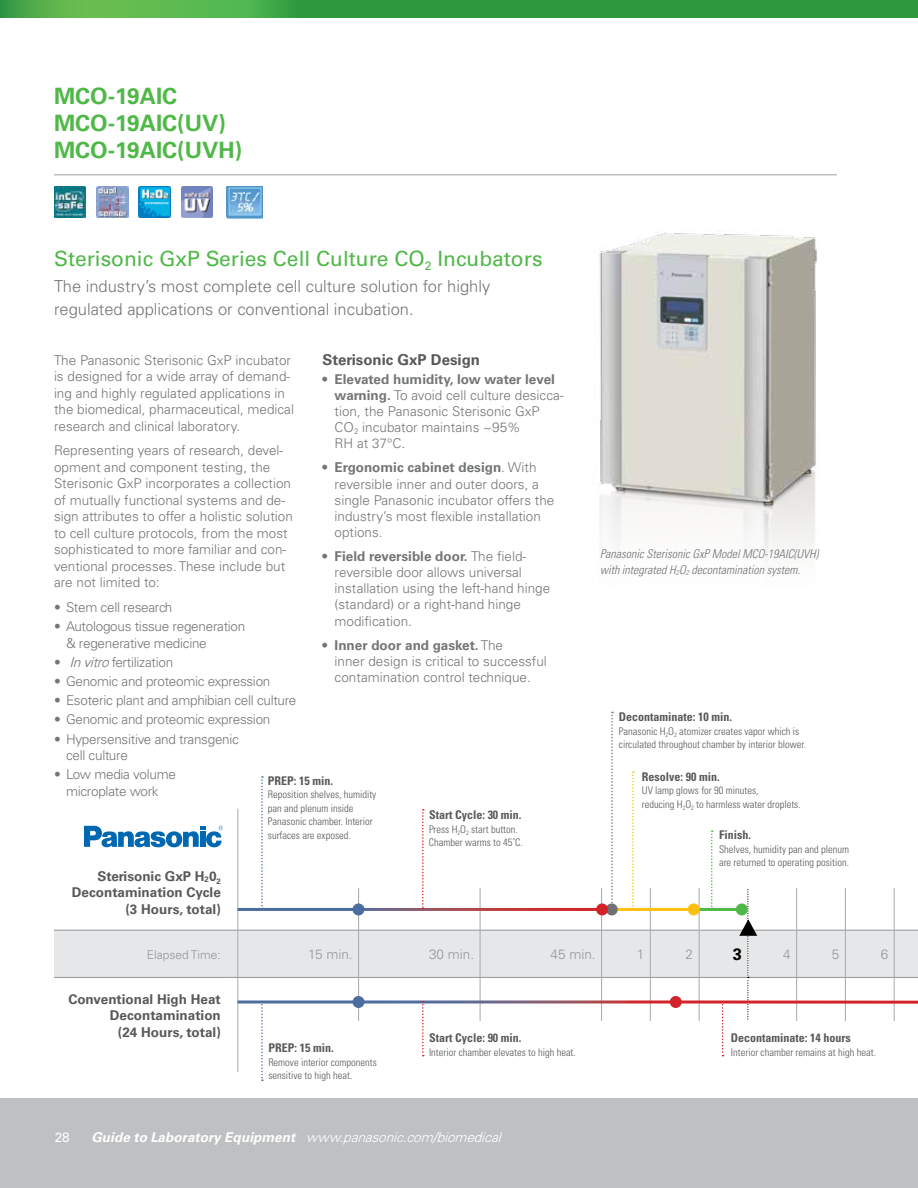
<style>
.page{position:relative;width:918px;height:1188px;background:#fff}
.page>*{position:absolute;margin:0;border:0;box-sizing:border-box;transform-origin:0 0}
.t1{font:700 22.5px/27px "Univers LT Std";color:#50b848}
.t2{font:21px "Univers LT Std";color:#50b848}
.t3{font:300 16.5px/22.5px "Univers";color:#737577}
.t4{font:700 16.5px "Univers LT Std";color:#000}
.t5{font:700 15px "Univers LT Std";color:#58595b}
.t6{font:300 13.5px/16.5px "Univers";color:#737577}
.t7{font:300 13.5px/16.5px "Univers";letter-spacing:-.02em;color:#737577}
.t8{font:700 13.5px "Univers LT Std";color:#737577}
.t9{font:700 13.5px/16.5px "Univers LT Std";color:#58595b;text-align:right}
.t10{font:italic 300 13.5px "Univers";color:#fff}
.t11{font:300 13.5px "Univers";color:#939598}
.t12{font:13.5px "Univers LT Std";color:#fff}
.t13{font:700 condensed 12px "Univers LT Std";color:#58595b}
.t14{font:italic 300 condensed 12px/16.5px "Univers LT Std";color:#717073}
.t15{font:300 12px "Univers";color:#939598}
.t16{font:300 condensed 10.5px/13.5px "Univers";color:#58595b}
.s1{font-family:"Univers LT Std";font-weight:700}
.s2{font-family:"Univers";font-weight:300}
.s3{font-style:italic}
</style>
<div class="page">
<div style="left:0;top:1098px;width:918px;height:90px;background:#bec0c2"></div>
<svg style="left:0;top:0;width:918px;height:17px;background:#3aa143"></svg>
<hr style="left:54px;top:174px;width:783px;height:2px;background:#bec0c2">
<img style="left:181px;top:186px;width:32px;height:32px">
<img style="left:54px;top:186px;width:32px;height:32px">
<img style="left:96px;top:186px;width:32px;height:32px">
<img style="left:139px;top:186px;width:32px;height:32px">
<img style="left:226px;top:186px;width:37px;height:33px">
<img style="left:598px;top:232px;width:219px;height:480px">
<svg style="left:54px;top:712px;width:864px;height:369px"></svg>
<h1 class="t1" style="left:54px;top:83px;width:190px">MCO-19AIC<br>MCO-19AIC(UV)<br>MCO-19AIC(UVH)</h1>
<h2 class="t2" style="left:54px;top:246px;width:490px">Sterisonic GxP Series Cell Culture CO<sub>2</sub> Incubators</h2>
<p class="t3" style="left:54px;top:275px;width:438px">The industry’s most complete cell culture solution for highly regulated applications or conventional incubation.</p>
<p class="t5" style="left:323px;top:351px;width:159px">Sterisonic GxP Design</p>
<p class="t8" style="left:323px;top:371px;width:234px">• Elevated humidity, low water level</p>
<p class="t6" style="left:335px;top:387px;width:230px"><span class="s1">warning.</span> To avoid cell culture desicca&shy;tion, the Panasonic Sterisonic GxP<br>CO<sub>2</sub> incubator maintains ~95%<br>RH at 37°C.</p>
<p class="t8" style="left:323px;top:460px;width:215px">• Ergonomic cabinet design<span class="s2">. With</span></p>
<p class="t6" style="left:335px;top:476px;width:221px;line-height:16px">reversible inner and outer doors, a single Panasonic incubator offers the industry’s most flexible installation options.</p>
<p class="t8" style="left:323px;top:548px;width:205px">• Field reversible door. <span class="s2">The field-</span></p>
<p class="t6" style="left:335px;top:564px;width:217px;line-height:16px">reversible door allows universal installation using the left-hand hinge (standard) or a right-hand hinge modification.</p>
<p class="t8" style="left:323px;top:637px;width:182px">• Inner door and gasket. <span class="s2">The</span></p>
<p class="t6" style="left:335px;top:653px;width:214px;line-height:16px">inner design is critical to successful contamination control technique.</p>
<p class="t6" style="left:54px;top:352px;width:242px">The Panasonic Sterisonic GxP incubator is designed for a wide array of demand&shy;ing and highly regulated applications in the biomedical, pharmaceutical, medical research and clinical laboratory.</p>
<p class="t6" style="left:54px;top:442px;width:240px">Representing years of research, devel&shy;opment and component testing, the Sterisonic GxP incorporates a collection of mutually functional systems and de&shy;sign attributes to offer a holistic solution to cell culture protocols, from the most sophisticated to more familiar and con&shy;ventional processes. These include but are not limited to:</p>
<p class="t7" style="left:54px;top:599px;width:120px">• Stem cell research</p>
<p class="t7" style="left:66px;top:618px;width:181px;text-indent:-12px">• Autologous tissue regeneration &amp; regenerative medicine</p>
<p class="t7" style="left:54px;top:654px;width:121px">• <span class="s3">In vitro</span> fertilization</p>
<p class="t7" style="left:54px;top:673px;width:218px">• Genomic and proteomic expression</p>
<p class="t7" style="left:54px;top:692px;width:244px">• Esoteric plant and amphibian cell culture</p>
<p class="t7" style="left:54px;top:711px;width:218px">• Genomic and proteomic expression</p>
<p class="t7" style="left:66px;top:731px;width:174px;text-indent:-12px">• Hypersensitive and transgenic cell culture</p>
<p class="t7" style="left:54px;top:766px;width:123px;text-align:center">• Low media volume microplate work</p>
<p class="t13" style="left:268px;top:773px;width:67px">PREP: 15 min.</p>
<p class="t16" style="left:268px;top:788px;width:110px">Reposition shelves, humidity pan and plenum inside<br>Panasonic chamber. Interior surfaces are exposed.</p>
<p class="t13" style="left:429px;top:808px;width:94px">Start Cycle: 30 min.</p>
<p class="t16" style="left:429px;top:822px;width:95px">Press H<sub>2</sub>O<sub>2</sub> start button.<br>Chamber warms to 45˚C.</p>
<p class="t14" style="left:600px;top:545px;width:220px">Panasonic Sterisonic GxP Model MCO-19AIC(UVH) with integrated H<sub>2</sub>O<sub>2</sub> decontamination system.</p>
<p class="t13" style="left:619px;top:710px;width:115px">Decontaminate: 10 min.</p>
<p class="t16" style="left:619px;top:724px;width:188px">Panasonic H<sub>2</sub>O<sub>2</sub> atomizer creates vapor which is circulated throughout chamber by interior blower.</p>
<p class="t13" style="left:642px;top:769px;width:79px">Resolve: 90 min.</p>
<p class="t16" style="left:642px;top:784px;width:160px">UV lamp glows for 90 minutes,<br>reducing H<sub>2</sub>O<sub>2</sub> to harmless water droplets.</p>
<p class="t13" style="left:719px;top:828px;width:33px">Finish.</p>
<p class="t16" style="left:719px;top:842px;width:132px">Shelves, humidity pan and plenum are returned to operating position.</p>
<p class="t9" style="left:72px;top:868px;width:151px">Sterisonic GxP H<sub>2</sub>0<sub>2<br></sub>Decontamination Cycle (3 Hours, total)</p>
<p class="t15" style="left:147px;top:947px;width:75px">Elapsed Time:</p>
<p class="t11" style="left:308px;top:946px;width:46px">15 min.</p>
<p class="t11" style="left:429px;top:946px;width:47px">30 min.</p>
<p class="t11" style="left:551px;top:946px;width:47px">45 min.</p>
<p class="t11" style="left:637px;top:946px;width:9px">1</p>
<p class="t11" style="left:686px;top:946px;width:9px">2</p>
<p class="t4" style="left:733px;top:944px;width:11px">3</p>
<p class="t11" style="left:783px;top:946px;width:9px">4</p>
<p class="t11" style="left:832px;top:946px;width:9px">5</p>
<p class="t11" style="left:881px;top:946px;width:9px">6</p>
<p class="t9" style="left:68px;top:991px;width:154px">Conventional High Heat<br>Decontamination<br>(24 Hours, total)</p>
<p class="t13" style="left:429px;top:1031px;width:94px">Start Cycle: 90 min.</p>
<p class="t16" style="left:429px;top:1045px;width:148px">Interior chamber elevates to high heat.</p>
<p class="t13" style="left:731px;top:1031px;width:121px">Decontaminate: 14 hours</p>
<p class="t16" style="left:731px;top:1045px;width:147px">Interior chamber remains at high heat.</p>
<p class="t13" style="left:268px;top:1040px;width:67px">PREP: 15 min.</p>
<p class="t16" style="left:268px;top:1055px;width:110px">Remove interior components sensitive to high heat.</p>
<p class="t12" style="left:55px;top:1129px;width:17px">28</p>
<p class="t10" style="left:91px;top:1129px;width:411px"><span class="s1">Guide to Laboratory Equipment</span> www.panasonic.com/biomedical</p>
</div>
